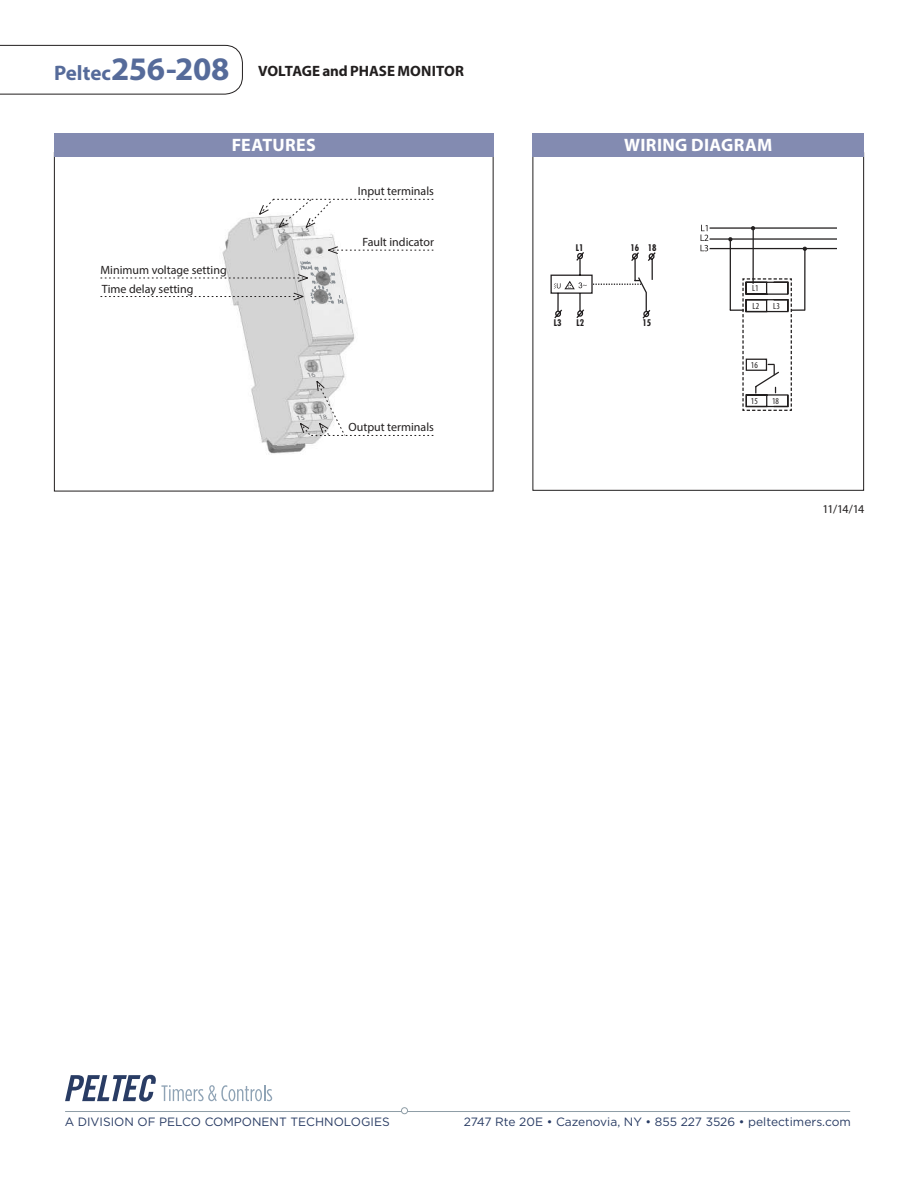
<style>
.page{position:relative;width:918px;height:1188px;background:#fff}
.page>*{position:absolute;margin:0;border:0;box-sizing:border-box;transform-origin:0 0}
.t1{font:700 18px "Myriad Pro";letter-spacing:.02em;color:#fff}
.t2{font:700 15px "Myriad Pro";color:#221f1f}
.t3{font:12px "Myriad Pro";color:#221f1f}
.t4{font:12px "Gotham";color:#293c64}
.t5{font:condensed 9px "Myriad Pro";color:#221f1f}
.t6{font:700 8.85px "Fujiyama";color:#211e1f}
.t7{font:italic 6.45px "Myriad Pro";color:#727476;scale:1.18 1}
.s1{font-size:21px;color:#566b9a}
.s2{font-size:33px;color:#566b9a}
</style>
<div class="page">
<div style="left:54px;top:133px;width:440px;height:24px;background:#838bb1"></div>
<div style="left:533px;top:133px;width:331px;height:24px;background:#838bb1"></div>
<svg style="left:0;top:45px;width:243px;height:50px"></svg>
<svg style="left:65px;top:1075px;width:207px;height:27px"></svg>
<hr style="left:65px;top:1111px;width:785px;height:1px;background:#8f9ea7">
<div style="left:401px;top:1108px;width:7px;height:6px;background:#fff;border-radius:50%"></div>
<div style="left:401px;top:1107px;width:7px;height:7px;border:1px solid #8f9ea7;border-radius:50%"></div>
<img style="left:222px;top:217px;width:133px;height:237px">
<svg style="left:101px;top:261px;width:242px;height:43px"></svg>
<svg style="left:326px;top:246px;width:107px;height:9px"></svg>
<svg style="left:701px;top:225px;width:7px;height:26px"></svg>
<svg style="left:728px;top:226px;width:79px;height:185px"></svg>
<hr style="left:710px;top:227px;width:127px;height:2px;background:#221f1f">
<hr style="left:710px;top:248px;width:127px;height:1px;background:#221f1f">
<hr style="left:710px;top:238px;width:127px;height:2px;background:#221f1f">
<svg style="left:550px;top:252px;width:106px;height:67px"></svg>
<svg style="left:258px;top:198px;width:175px;height:35px"></svg>
<svg style="left:297px;top:372px;width:136px;height:64px"></svg>
<p class="t2" style="left:54px;top:65px;width:411px"><span class="s1">Peltec</span><span class="s2">256-208</span> VOLTAGE and PHASE MONITOR</p>
<h1 class="t1" style="left:232px;top:138px;width:86px">FEATURES</h1>
<h1 class="t1" style="left:624px;top:138px;width:150px">WIRING DIAGRAM</h1>
<p class="t3" style="left:100px;top:266px;width:128px">Minimum voltage setting</p>
<p class="t3" style="left:102px;top:284px;width:93px">Time delay setting</p>
<p class="t7" style="left:256px;top:219px;width:10px">L1</p>
<p class="t3" style="left:358px;top:186px;width:78px">Input terminals</p>
<p class="t3" style="left:362px;top:237px;width:73px">Fault indicator</p>
<p class="t3" style="left:348px;top:422px;width:87px">Output terminals</p>
<p class="t6" style="left:576px;top:243px;width:9px">L1</p>
<p class="t6" style="left:631px;top:242px;width:27px">16 18</p>
<p class="t6" style="left:554px;top:318px;width:9px">L3</p>
<p class="t6" style="left:577px;top:318px;width:9px">L2</p>
<p class="t6" style="left:642px;top:318px;width:10px">15</p>
<p class="t5" style="left:752px;top:283px;width:8px">L1</p>
<p class="t5" style="left:753px;top:300px;width:8px">L2</p>
<p class="t5" style="left:773px;top:300px;width:8px">L3</p>
<p class="t5" style="left:751px;top:360px;width:8px">16</p>
<p class="t5" style="left:751px;top:395px;width:8px">15</p>
<p class="t5" style="left:772px;top:395px;width:8px">18</p>
<p class="t3" style="left:822px;top:504px;width:44px">11/14/14</p>
<p class="t4" style="left:65px;top:1116px;width:327px">A DIVISION OF PELCO COMPONENT TECHNOLOGIES</p>
<p class="t4" style="left:464px;top:1116px;width:389px">2747 Rte 20E • Cazenovia, NY • 855 227 3526 • peltectimers.com</p>
</div>
